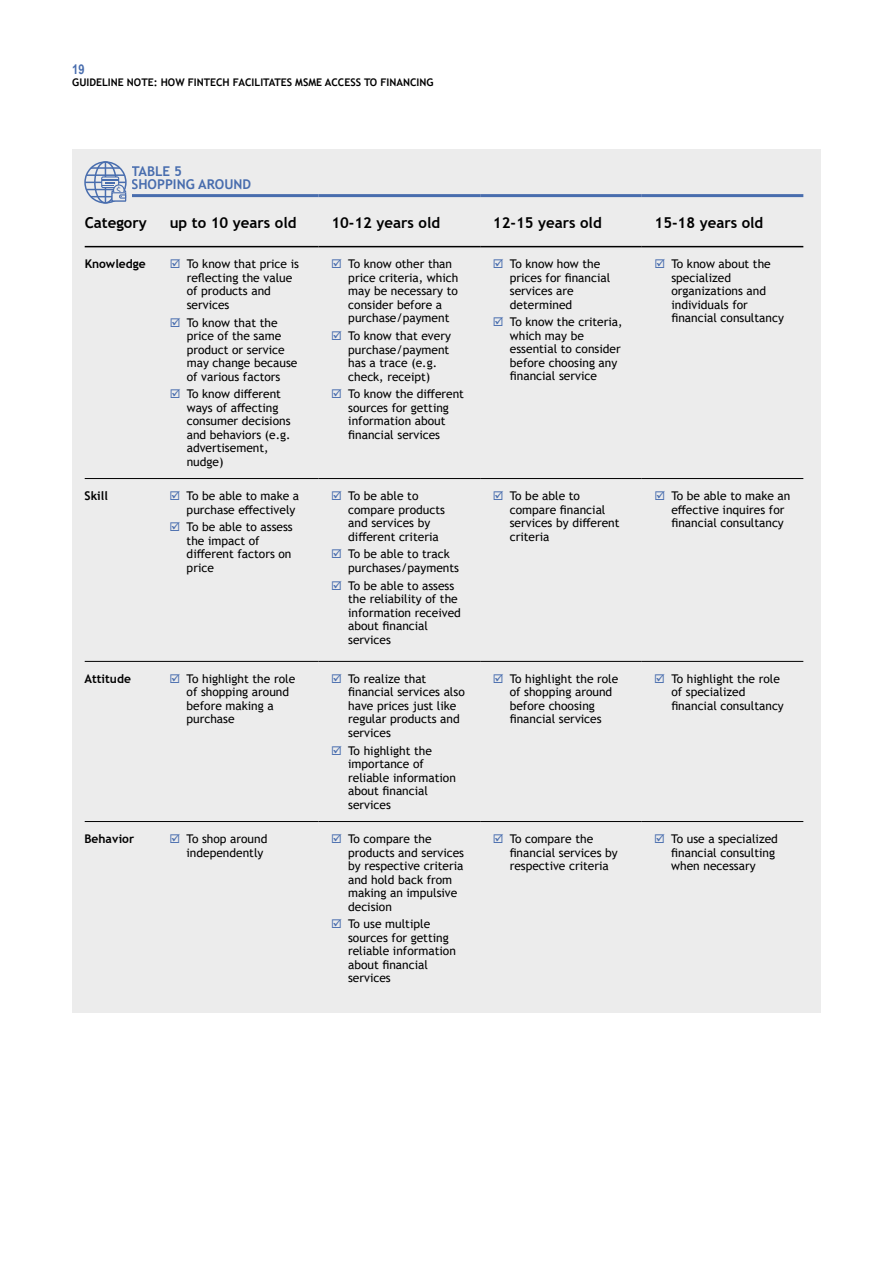
<style>
.page{position:relative;width:893px;height:1263px;background:#fff}
.page>*{position:absolute;margin:0;border:0;box-sizing:border-box;transform-origin:0 0}
.t1{font:700 15px "Trebuchet MS";color:#000}
.t2{font:700 13.5px/13.5px "Trebuchet MS";color:#486dae}
.t3{font:700 13.5px "Arial Narrow";color:#486dae}
.t4{font:12px/13.5px "Trebuchet MS";color:#000}
.t5{font:700 12px "Trebuchet MS";color:#000}
.t6{font:700 10.5px "Trebuchet MS";color:#000}
.t7{font:10.2px "Myriad Pro";color:#486dae}
</style>
<div class="page">
<div style="left:72px;top:149px;width:749px;height:864px;background:#ececec"></div>
<hr style="left:157px;top:478px;width:162px;height:1px;background:#000">
<hr style="left:319px;top:478px;width:161px;height:1px;background:#000">
<hr style="left:480px;top:478px;width:162px;height:1px;background:#000">
<hr style="left:642px;top:478px;width:161px;height:1px;background:#000">
<hr style="left:85px;top:478px;width:72px;height:1px;background:#000">
<hr style="left:85px;top:246px;width:72px;height:1px;background:#000">
<hr style="left:157px;top:246px;width:162px;height:1px;background:#000">
<hr style="left:319px;top:246px;width:161px;height:1px;background:#000">
<hr style="left:480px;top:246px;width:162px;height:1px;background:#000">
<hr style="left:642px;top:246px;width:161px;height:1px;background:#000">
<hr style="left:85px;top:194px;width:72px;height:3px;background:#486dae">
<hr style="left:157px;top:194px;width:162px;height:3px;background:#486dae">
<hr style="left:319px;top:194px;width:161px;height:3px;background:#486dae">
<hr style="left:480px;top:194px;width:162px;height:3px;background:#486dae">
<hr style="left:642px;top:194px;width:161px;height:3px;background:#486dae">
<hr style="left:85px;top:661px;width:72px;height:1px;background:#000">
<hr style="left:157px;top:661px;width:162px;height:1px;background:#000">
<hr style="left:319px;top:661px;width:161px;height:1px;background:#000">
<hr style="left:480px;top:661px;width:162px;height:1px;background:#000">
<hr style="left:642px;top:661px;width:161px;height:1px;background:#000">
<hr style="left:85px;top:821px;width:72px;height:1px;background:#000">
<hr style="left:157px;top:821px;width:162px;height:1px;background:#000">
<hr style="left:319px;top:821px;width:161px;height:1px;background:#000">
<hr style="left:480px;top:821px;width:162px;height:1px;background:#000">
<hr style="left:642px;top:821px;width:161px;height:1px;background:#000">
<div style="left:84px;top:161px;width:47px;height:43px;background:#ececec"></div>
<svg style="left:84px;top:161px;width:43px;height:41px"></svg>
<hr style="left:86px;top:174px;width:38px;height:2px;background:#486dae">
<hr style="left:91px;top:167px;width:29px;height:2px;background:#486dae">
<hr style="left:86px;top:189px;width:38px;height:1px;background:#486dae">
<hr style="left:105px;top:162px;width:1px;height:41px;background:#486dae">
<hr style="left:85px;top:182px;width:41px;height:1px;background:#486dae">
<div style="left:84px;top:161px;width:43px;height:43px;border:2px solid #486dae;border-radius:50%"></div>
<div style="left:94px;top:161px;width:23px;height:43px;border:2px solid #486dae;border-radius:50%"></div>
<div style="left:102px;top:177px;width:17px;height:11px;background:#ececec"></div>
<div style="left:101px;top:176px;width:18px;height:12px;border:1px solid #486dae"></div>
<svg style="left:102px;top:179px;width:17px;height:8px"></svg>
<div style="left:111px;top:190px;width:15px;height:11px;border:1px solid #486dae"></div>
<div style="left:114px;top:185px;width:10px;height:11px;background:#ececec;border-radius:50%"></div>
<div style="left:113px;top:184px;width:12px;height:12px;border:1px solid #486dae;border-radius:50%"></div>
<div style="left:111px;top:192px;width:15px;height:9px;border:1px solid #486dae"></div>
<svg style="left:91px;top:194px;width:36px;height:5px"></svg>
<p class="t3" style="left:72px;top:59px;width:14px">19</p>
<p class="t6" style="left:72px;top:75px;width:363px">GUIDELINE NOTE: HOW FINTECH FACILITATES MSME ACCESS TO FINANCING</p>
<p class="t2" style="left:131px;top:164px;width:121px">TABLE 5<br>SHOPPING AROUND</p>
<p class="t1" style="left:85px;top:213px;width:64px">Category</p>
<p class="t1" style="left:170px;top:213px;width:128px">up to 10 years old</p>
<p class="t1" style="left:331px;top:213px;width:110px">10-12 years old</p>
<p class="t1" style="left:493px;top:213px;width:110px">12-15 years old</p>
<p class="t1" style="left:654px;top:213px;width:110px">15-18 years old</p>
<p class="t5" style="left:85px;top:256px;width:63px">Knowledge</p>
<p class="t4" style="left:187px;top:257px;width:114px">To know that price is reflecting the value of products and services</p>
<p class="t4" style="left:187px;top:315px;width:112px">To know that the price of the same product or service may change because of various factors</p>
<p class="t4" style="left:187px;top:387px;width:105px">To know different ways of affecting consumer decisions and behaviors (e.g. advertisement, nudge)</p>
<p class="t7" style="left:116px;top:184px;width:7px">$</p>
<p class="t4" style="left:510px;top:257px;width:102px">To know how the prices for financial services are determined</p>
<p class="t4" style="left:510px;top:315px;width:114px">To know the criteria, which may be essential to consider before choosing any financial service</p>
<p class="t4" style="left:671px;top:257px;width:114px">To know about the specialized organizations and individuals for financial consultancy</p>
<p class="t4" style="left:348px;top:257px;width:111px">To know other than price criteria, which may be necessary to consider before a purchase/payment</p>
<p class="t4" style="left:348px;top:329px;width:104px">To know that every purchase/payment has a trace (e.g. check, receipt)</p>
<p class="t4" style="left:348px;top:387px;width:117px">To know the different sources for getting information about financial services</p>
<p class="t5" style="left:85px;top:488px;width:25px">Skill</p>
<p class="t4" style="left:187px;top:489px;width:114px">To be able to make a purchase effectively</p>
<p class="t4" style="left:187px;top:520px;width:108px">To be able to assess the impact of different factors on price</p>
<p class="t4" style="left:348px;top:489px;width:98px">To be able to compare products and services by different criteria</p>
<p class="t4" style="left:348px;top:547px;width:112px">To be able to track purchases/payments</p>
<p class="t4" style="left:348px;top:578px;width:114px">To be able to assess the reliability of the information received about financial services</p>
<p class="t5" style="left:85px;top:671px;width:48px">Attitude</p>
<p class="t4" style="left:187px;top:672px;width:110px">To highlight the role of shopping around before making a purchase</p>
<p class="t4" style="left:348px;top:672px;width:118px">To realize that financial services also have prices just like regular products and services</p>
<p class="t4" style="left:348px;top:744px;width:109px">To highlight the importance of reliable information about financial services</p>
<p class="t5" style="left:84px;top:831px;width:51px">Behavior</p>
<p class="t4" style="left:187px;top:832px;width:82px">To shop around independently</p>
<p class="t4" style="left:348px;top:832px;width:118px">To compare the products and services by respective criteria and hold back from making an impulsive decision</p>
<p class="t4" style="left:348px;top:917px;width:109px">To use multiple sources for getting reliable information about financial services</p>
<p class="t4" style="left:510px;top:489px;width:111px">To be able to compare financial services by different criteria</p>
<p class="t4" style="left:671px;top:489px;width:121px">To be able to make an effective inquires for financial consultancy</p>
<p class="t4" style="left:510px;top:672px;width:110px">To highlight the role of shopping around before choosing financial services</p>
<p class="t4" style="left:671px;top:672px;width:114px">To highlight the role of specialized financial consultancy</p>
<p class="t4" style="left:510px;top:832px;width:110px">To compare the financial services by respective criteria</p>
<p class="t4" style="left:671px;top:832px;width:108px">To use a specialized financial consulting when necessary</p>
</div>
